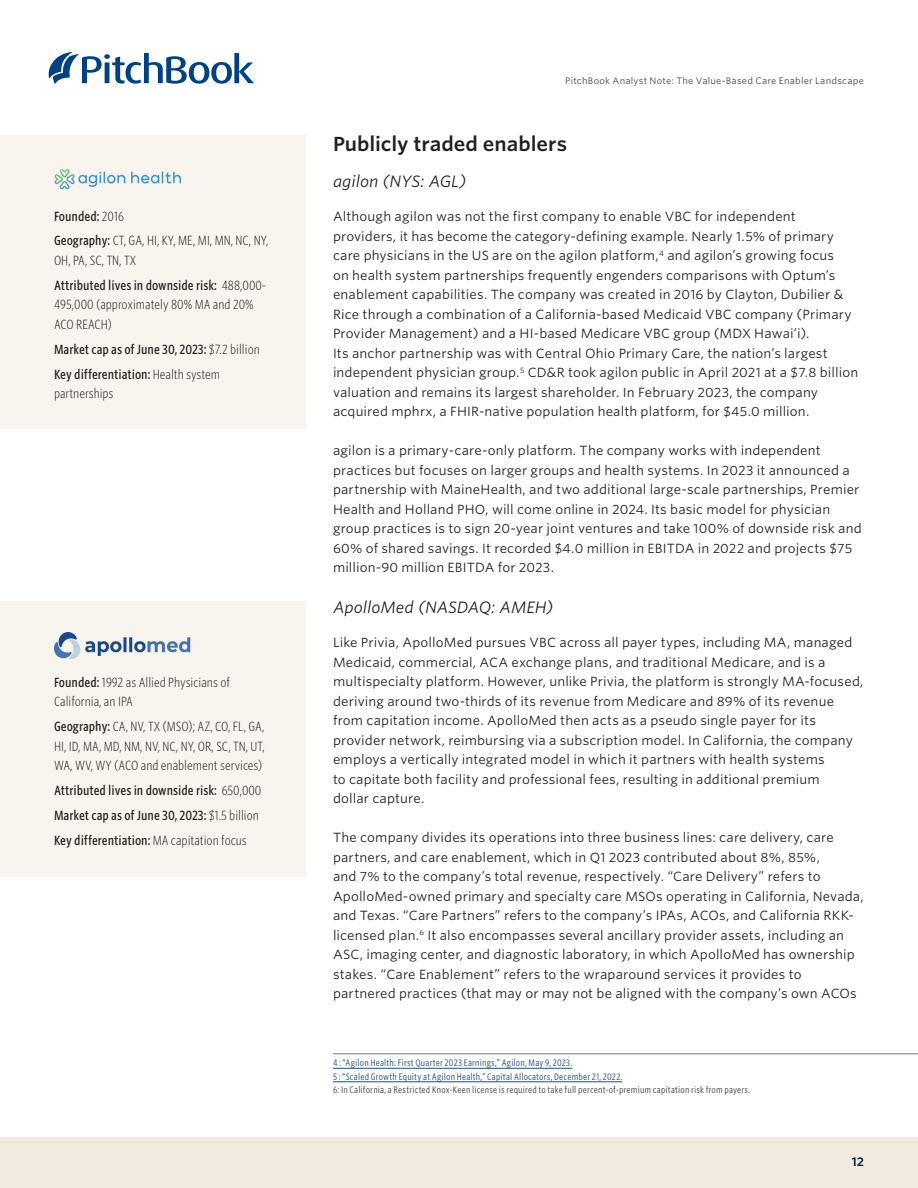
<style>
.page{position:relative;width:918px;height:1188px;background:#fff}
.page>*{position:absolute;margin:0;border:0;box-sizing:border-box;transform-origin:0 0}
.AN_Section_title{font:600 19.5px "Whitney S Sm";letter-spacing:-.005em;color:#231f20}
.AN_Subsection_I{font:italic 15.75px "Whitney S Sm";color:#231f20}
.AN_Body_copy_-_runt_control{font:12.75px/19.5px "Whitney S Sm";letter-spacing:.01em;color:#231f20}
.AN_Company_highlights_sidebar{font:300 12.75px/19.5px "Whitney Cond S Sm";color:#231f20}
.AN_Company_highlights_sidebar-2{font:500 12.75px "Whitney Cond S Sm";color:#231f20}
.t1{font:600 12px "Whitney S Sm";color:#051c38}
.AN_Footnote{font:9px/13.5px "Whitney Cond S Sm";letter-spacing:.02em;color:#1d5080}
.t2{font:9px "Whitney S Sm";letter-spacing:.025em;color:#484643}
.s1{font-weight:300}
.s2{font-weight:500}
.s3{color:#484643}
</style>
<div class="page">
<svg style="left:49px;top:52px;width:205px;height:32px"></svg>
<div style="left:0;top:1137px;width:918px;height:51px;background:#f0ebde"></div>
<div style="left:0;top:135px;width:306px;height:294px;background:#f8f5ef"></div>
<img style="left:54px;top:169px;width:128px;height:21px">
<div style="left:0;top:601px;width:306px;height:276px;background:#f8f5ef"></div>
<img style="left:54px;top:632px;width:137px;height:26px">
<hr style="left:333px;top:1054px;width:585px;height:1px;background:#78766f">
<hr style="left:333px;top:1068px;width:239px;height:1px;background:#1d5080">
<hr style="left:333px;top:1082px;width:289px;height:1px;background:#1d5080">
<p class="AN_Company_highlights_sidebar-2" style="left:54px;top:207px;width:72px">Founded: <span class="s1">2016</span></p>
<p class="AN_Company_highlights_sidebar" style="left:54px;top:231px;width:216px"><span class="s2">Geography:</span> CT, GA, HI, KY, ME, MI, MN, NC, NY,<br>OH, PA, SC, TN, TX</p>
<p class="AN_Company_highlights_sidebar" style="left:54px;top:275px;width:214px"><span class="s2">Attributed lives in downside risk:</span> 488,000-<br>495,000 (approximately 80% MA and 20%<br>ACO REACH)</p>
<p class="AN_Company_highlights_sidebar-2" style="left:54px;top:341px;width:207px">Market cap as of June 30, 2023: <span class="s1">$7.2 billion</span></p>
<p class="AN_Company_highlights_sidebar" style="left:54px;top:364px;width:168px"><span class="s2">Key differentiation:</span> Health system partnerships</p>
<p class="AN_Company_highlights_sidebar" style="left:54px;top:672px;width:178px"><span class="s2">Founded:</span> 1992 as Allied Physicians of<br>California, an IPA</p>
<p class="AN_Company_highlights_sidebar" style="left:54px;top:716px;width:212px;text-align:justify"><span class="s2">Geography:</span> CA, NV, TX (MSO); AZ, CO, FL, GA, HI, ID, MA, MD, NM, NV, NC, NY, OR, SC, TN, UT, WA, WV, WY (ACO and enablement services)</p>
<p class="AN_Company_highlights_sidebar-2" style="left:54px;top:782px;width:209px">Attributed lives in downside risk: <span class="s1">650,000</span></p>
<p class="AN_Company_highlights_sidebar-2" style="left:54px;top:807px;width:206px">Market cap as of June 30, 2023: <span class="s1">$1.5 billion</span></p>
<p class="AN_Company_highlights_sidebar-2" style="left:54px;top:832px;width:194px">Key differentiation: <span class="s1">MA capitation focus</span></p>
<p class="t2" style="left:565px;top:75px;width:300px">PitchBook Analyst Note: The Value-Based Care Enabler Landscape</p>
<p class="AN_Section_title" style="left:333px;top:130px;width:236px">Publicly traded enablers</p>
<p class="AN_Subsection_I" style="left:333px;top:170px;width:135px">agilon (NYS: AGL)</p>
<p class="AN_Body_copy_-_runt_control" style="left:333px;top:206px;width:527px">Although agilon was not the first company to enable VBC for independent providers, it has become the category-defining example. Nearly 1.5% of primary care physicians in the US are on the agilon platform,<sup>4</sup> and agilon’s growing focus<br>on health system partnerships frequently engenders comparisons with Optum’s enablement capabilities. The company was created in 2016 by Clayton, Dubilier &amp; Rice through a combination of a California-based Medicaid VBC company (Primary Provider Management) and a HI-based Medicare VBC group (MDX Hawai’i).<br>Its anchor partnership was with Central Ohio Primary Care, the nation’s largest independent physician group.<sup>5</sup> CD&amp;R took agilon public in April 2021 at a $7.8 billion valuation and remains its largest shareholder. In February 2023, the company acquired mphrx, a FHIR-native population health platform, for $45.0 million.</p>
<p class="AN_Body_copy_-_runt_control" style="left:333px;top:440px;width:530px">agilon is a primary-care-only platform. The company works with independent practices but focuses on larger groups and health systems. In 2023 it announced a partnership with MaineHealth, and two additional large-scale partnerships, Premier Health and Holland PHO, will come online in 2024. Its basic model for physician group practices is to sign 20-year joint ventures and take 100% of downside risk and 60% of shared savings. It recorded $4.0 million in EBITDA in 2022 and projects $75 million-90 million EBITDA for 2023.</p>
<p class="AN_Subsection_I" style="left:333px;top:596px;width:222px">ApolloMed (NASDAQ: AMEH)</p>
<p class="AN_Body_copy_-_runt_control" style="left:333px;top:632px;width:532px">Like Privia, ApolloMed pursues VBC across all payer types, including MA, managed Medicaid, commercial, ACA exchange plans, and traditional Medicare, and is a multispecialty platform. However, unlike Privia, the platform is strongly MA-focused, deriving around two-thirds of its revenue from Medicare and 89% of its revenue from capitation income. ApolloMed then acts as a pseudo single payer for its provider network, reimbursing via a subscription model. In California, the company employs a vertically integrated model in which it partners with health systems<br>to capitate both facility and professional fees, resulting in additional premium<br>dollar capture.</p>
<p class="AN_Body_copy_-_runt_control" style="left:333px;top:827px;width:532px">The company divides its operations into three business lines: care delivery, care partners, and care enablement, which in Q1 2023 contributed about 8%, 85%,<br>and 7% to the company’s total revenue, respectively. “Care Delivery” refers to ApolloMed-owned primary and specialty care MSOs operating in California, Nevada, and Texas. “Care Partners” refers to the company’s IPAs, ACOs, and California RKK&shy;licensed plan.<sup>6</sup> It also encompasses several ancillary provider assets, including an ASC, imaging center, and diagnostic laboratory, in which ApolloMed has ownership stakes. “Care Enablement” refers to the wraparound services it provides to partnered practices (that may or may not be aligned with the company’s own ACOs</p>
<p class="AN_Footnote" style="left:333px;top:1056px;width:419px">4 : “Agilon Health: First Quarter 2023 Earnings,” Agilon, May 9, 2023.<br>5 : “Scaled Growth Equity at Agilon Health,” Capital Allocators, December 21, 2022.<br><span class="s3">6: In California, a Restricted Knox-Keen license is required to take full percent-of-premium capitation risk from payers.</span></p>
<p class="t1" style="left:852px;top:1153px;width:14px">12</p>
</div>
